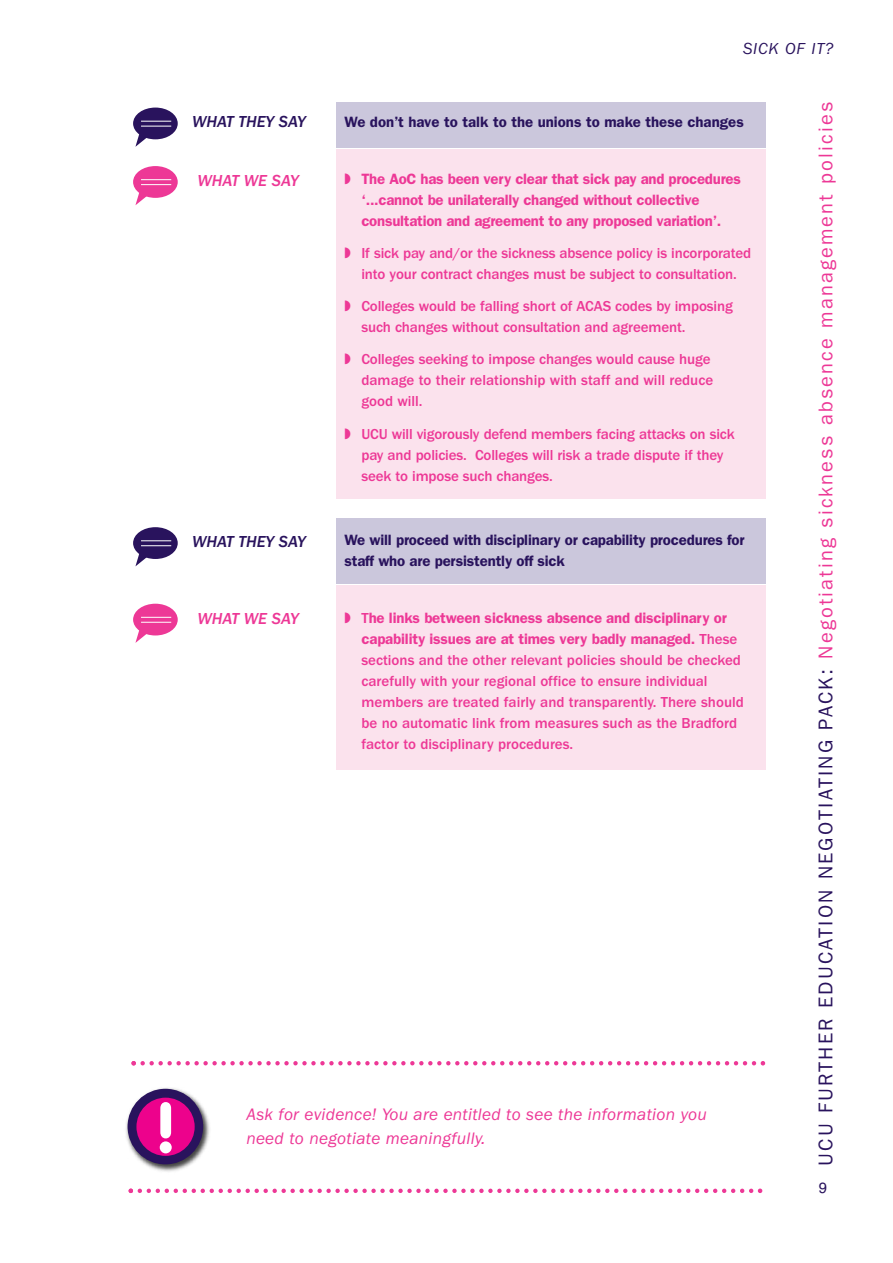
<style>
.page{position:relative;width:893px;height:1263px;background:#fff}
.page>*{position:absolute;margin:0;border:0;box-sizing:border-box;transform-origin:0 0}
.t1{font:900 69px "VAG Rounded";color:#fff}
.t2{font:20.1px "Franklin Gothic";letter-spacing:.11em;color:#ed3896}
.t3{font:italic 17.25px "Franklin Gothic";letter-spacing:.015em;color:#ed3896}
.t4{font:italic 500 16.5px "Franklin Gothic";color:#29135d}
.t5{font:italic 500 16.5px "Franklin Gothic";color:#ed3896}
.t6{font:italic 16.5px "Franklin Gothic";letter-spacing:.05em;color:#29135d}
.t7{font:500 15px/21px "Franklin Gothic";letter-spacing:-.01em;color:#ed3896}
.t8{font:600 15px/21px "Franklin Gothic";letter-spacing:-.015em;color:#ed3896}
.t9{font:600 15px/21px "Franklin Gothic";letter-spacing:-.01em;color:#29135d}
.t10{font:15px "Helvetica";color:#29135d}
.s1{font-weight:600}
.s2{color:#29135d}
</style>
<div class="page">
<div style="left:336px;top:519px;width:429px;height:65px;background:#cbc7dc"></div>
<div style="left:336px;top:585px;width:429px;height:185px;background:#fbe2ed"></div>
<img style="left:126px;top:1088px;width:84px;height:84px">
<div style="left:128px;top:1089px;width:75px;height:75px;background:#29135d;border-radius:50%"></div>
<div style="left:136px;top:1098px;width:59px;height:58px;background:#ed028c;border-radius:50%"></div>
<svg style="left:129px;top:1188px;width:633px;height:5px"></svg>
<svg style="left:131px;top:1061px;width:634px;height:4px"></svg>
<div style="left:133px;top:527px;width:45px;height:32px;background:#29135d;border-radius:50%"></div>
<svg style="left:135px;top:549px;width:19px;height:17px"></svg>
<hr style="left:141px;top:540px;width:30px;height:1px;background:#fff">
<hr style="left:141px;top:545px;width:30px;height:1px;background:#fff">
<div style="left:133px;top:604px;width:45px;height:31px;background:#ed3896;border-radius:50%"></div>
<svg style="left:135px;top:626px;width:20px;height:17px"></svg>
<hr style="left:141px;top:617px;width:30px;height:1px;background:#fff">
<hr style="left:141px;top:622px;width:30px;height:1px;background:#fff">
<div style="left:336px;top:102px;width:429px;height:46px;background:#cbc7dc"></div>
<div style="left:336px;top:149px;width:429px;height:350px;background:#fbe2ed"></div>
<div style="left:133px;top:108px;width:45px;height:31px;background:#29135d;border-radius:50%"></div>
<svg style="left:135px;top:130px;width:20px;height:17px"></svg>
<hr style="left:141px;top:121px;width:30px;height:1px;background:#fff">
<hr style="left:141px;top:126px;width:30px;height:1px;background:#fff">
<div style="left:133px;top:166px;width:45px;height:32px;background:#ed3896;border-radius:50%"></div>
<svg style="left:135px;top:188px;width:20px;height:17px"></svg>
<hr style="left:141px;top:179px;width:30px;height:1px;background:#fff">
<hr style="left:141px;top:184px;width:30px;height:1px;background:#fff">
<h1 class="t1" style="left:157px;top:1099px;width:19px">!</h1>
<p class="t6" style="left:743px;top:43px;width:92px">SICK OF IT?</p>
<p class="t4" style="left:192px;top:116px;width:115px">WHAT THEY SAY</p>
<p class="t9" style="left:344px;top:112px;width:401px">We don’t have to talk to the unions to make these changes</p>
<p class="t5" style="left:198px;top:175px;width:102px">WHAT WE SAY</p>
<p class="t8" style="left:361px;top:169px;width:381px">The AoC has been very clear that sick pay and procedures ‘...cannot be unilaterally changed without collective consultation and agreement to any proposed variation’.</p>
<p class="t7" style="left:361px;top:244px;width:391px">If sick pay and/or the sickness absence policy is incorporated into your contract changes must be subject to consultation.</p>
<p class="t7" style="left:361px;top:297px;width:373px">Colleges would be falling short of ACAS codes by imposing such changes without consultation and agreement.</p>
<p class="t7" style="left:361px;top:350px;width:353px">Colleges seeking to impose changes would cause huge damage to their relationship with staff and will reduce good will.</p>
<p class="t7" style="left:361px;top:424px;width:375px">UCU will vigorously defend members facing attacks on sick pay and policies. Colleges will risk a trade dispute if they seek to impose such changes.</p>
<p class="t4" style="left:192px;top:536px;width:115px">WHAT THEY SAY</p>
<p class="t9" style="left:344px;top:531px;width:402px">We will proceed with disciplinary or capability procedures for staff who are persistently off sick</p>
<p class="t5" style="left:198px;top:613px;width:102px">WHAT WE SAY</p>
<p class="t7" style="left:361px;top:609px;width:384px">T<span class="s1">he links between sickness absence and disciplinary or capability issues are at times very badly managed.</span> These sections and the other relevant policies should be checked carefully with your regional office to ensure individual members are treated fairly and transparently. There should be no automatic link from measures such as the Bradford factor to disciplinary procedures.</p>
<p class="t3" style="left:246px;top:1108px;width:462px">Ask for evidence! You are entitled to see the information you</p>
<p class="t3" style="left:246px;top:1132px;width:241px">need to negotiate meaningfully.</p>
<h2 class="t2" style="left:819px;top:1166px;width:1065px;rotate:-90deg"><span class="s2">UCU FURTHER EDUCATION NEGOTIATING PACK:</span> Negotiating sickness absence management policies</h2>
<p class="t10" style="left:819px;top:1179px;width:10px">9</p>
</div>
